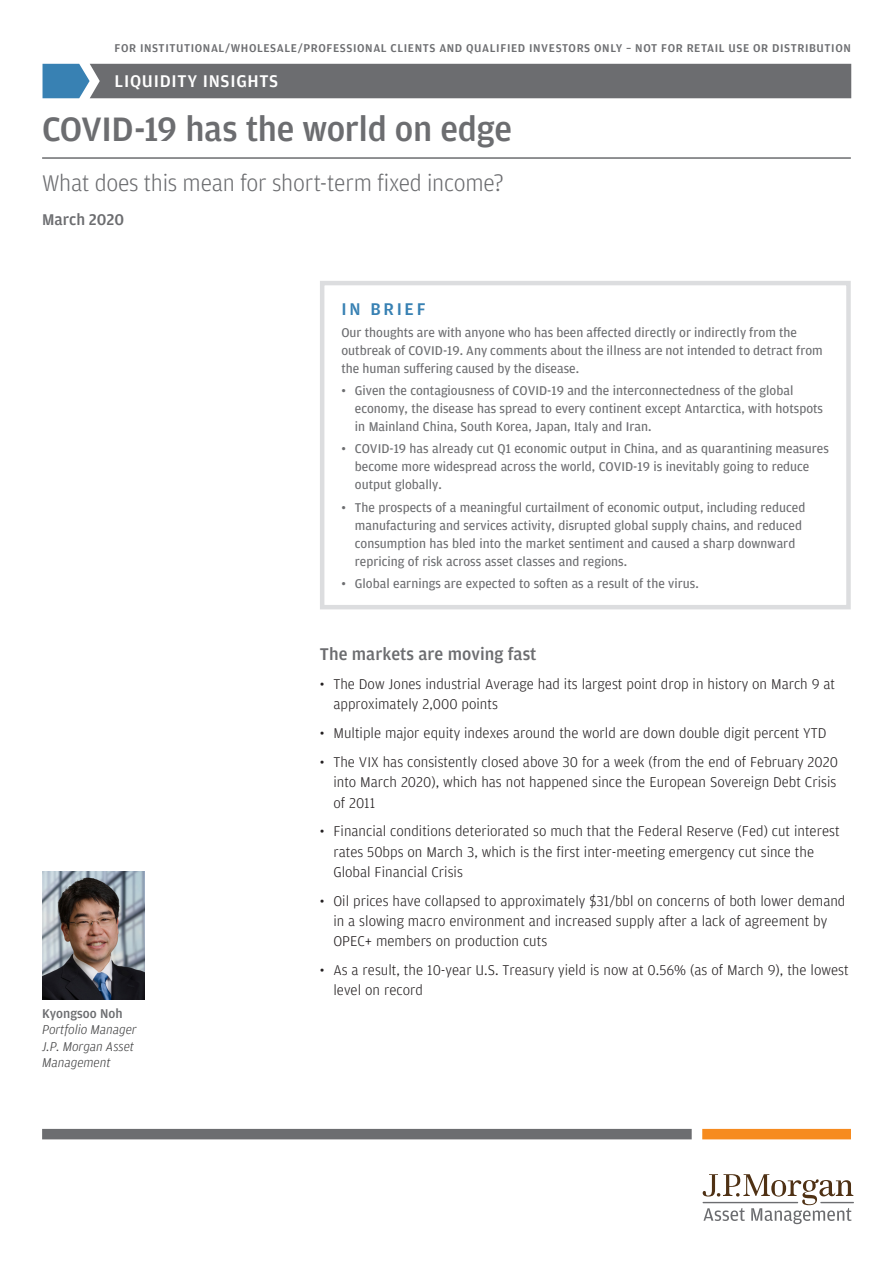
<style>
.page{position:relative;width:893px;height:1263px;background:#fff}
.page>*{position:absolute;margin:0;border:0;box-sizing:border-box;transform-origin:0 0}
.t1{font:500 36px "Amplitude";letter-spacing:-.01em;color:#6c6d70}
.t2{font:300 24px "Amplitude";letter-spacing:-.01em;color:#6c6d70}
._2nd_Subhead{font:500 18px "Amplitude";color:#6c6d70}
.t3{font:500 18px "Amplitude";letter-spacing:.04em;color:#fff}
.Sidebar_Title{font:500 18px "Amplitude";letter-spacing:.15em;color:#3881b3}
.t4{font:500 16.5px "Amplitude";color:#6c6d70}
.t5{font:300 15px/20.2px "Amplitude";color:#231f20}
.Sidebar_Copy{font:13.5px/18px "Amplitude";color:#6c6d70}
.Highlights_Body{font:italic 300 13.5px/16.5px "Amplitude";color:#3e3e3f}
.Highlights_Body-2{font:500 13.5px "Amplitude";color:#6c6d70}
.t6{font:500 12px "Amplitude";letter-spacing:.05em;color:#6c6d70}
</style>
<div class="page">
<div style="left:42px;top:1129px;width:650px;height:10px;background:#6c6d70"></div>
<div style="left:702px;top:1129px;width:149px;height:10px;background:#f68b1f"></div>
<hr style="left:820px;top:1202px;width:34px;height:1px;background:#6c6d70">
<svg style="left:703px;top:1174px;width:150px;height:50px"></svg>
<hr style="left:42px;top:157px;width:809px;height:2px;background:#6c6d70">
<div style="left:43px;top:64px;width:808px;height:34px;background:#6c6d70"></div>
<img style="left:42px;top:871px;width:102px;height:128px">
<div style="left:320px;top:281px;width:531px;height:328px;border:4px solid #dcdddf"></div>
<p class="t6" style="left:115px;top:40px;width:738px">FOR INSTITUTIONAL/WHOLESALE/PROFESSIONAL CLIENTS AND QUALIFIED INVESTORS ONLY – NOT FOR RETAIL USE OR DISTRIBUTION</p>
<h3 class="t3" style="left:115px;top:69px;width:165px">LIQUIDITY INSIGHTS</h3>
<h1 class="t1" style="left:42px;top:106px;width:471px">COVID-19 has the world on edge</h1>
<h2 class="t2" style="left:42px;top:168px;width:463px">What does this mean for short-term fixed income?</h2>
<p class="t4" style="left:42px;top:209px;width:84px">March 2020</p>
<p class="Sidebar_Title" style="left:341px;top:297px;width:86px">IN BRIEF</p>
<p class="Sidebar_Copy" style="left:341px;top:323px;width:483px">Our thoughts are with anyone who has been affected directly or indirectly from the outbreak of COVID-19. Any comments about the illness are not intended to detract from the human suffering caused by the disease.</p>
<p class="Sidebar_Copy" style="left:355px;top:381px;width:470px;text-indent:-14px">• Given the contagiousness of COVID-19 and the interconnectedness of the global economy, the disease has spread to every continent except Antarctica, with hotspots in Mainland China, South Korea, Japan, Italy and Iran.</p>
<p class="Sidebar_Copy" style="left:355px;top:439px;width:475px;text-indent:-14px">• COVID-19 has already cut Q1 economic output in China, and as quarantining measures become more widespread across the world, COVID-19 is inevitably going to reduce output globally.</p>
<p class="Sidebar_Copy" style="left:355px;top:498px;width:452px;text-indent:-14px">• The prospects of a meaningful curtailment of economic output, including reduced manufacturing and services activity, disrupted global supply chains, and reduced consumption has bled into the market sentiment and caused a sharp downward repricing of risk across asset classes and regions.</p>
<p class="Sidebar_Copy" style="left:341px;top:574px;width:359px">• Global earnings are expected to soften as a result of the virus.</p>
<p class="Highlights_Body-2" style="left:42px;top:1004px;width:82px">Kyongsoo Noh</p>
<p class="Highlights_Body" style="left:42px;top:1022px;width:96px">Portfolio Manager</p>
<p class="Highlights_Body" style="left:42px;top:1038px;width:93px">J.P. Morgan Asset<br>Management</p>
<p class="_2nd_Subhead" style="left:320px;top:643px;width:218px">The markets are moving fast</p>
<p class="t5" style="left:333px;top:674px;width:503px;text-indent:-13px">• The Dow Jones industrial Average had its largest point drop in history on March 9 at approximately 2,000 points</p>
<p class="t5" style="left:320px;top:723px;width:508px">• Multiple major equity indexes around the world are down double digit percent YTD</p>
<p class="t5" style="left:333px;top:751px;width:506px;text-align:justify;text-indent:-13px">• The VIX has consistently closed above 30 for a week (from the end of February 2020 into March 2020), which has not happened since the European Sovereign Debt Crisis of 2011</p>
<p class="t5" style="left:333px;top:821px;width:508px;text-indent:-13px">• Financial conditions deteriorated so much that the Federal Reserve (Fed) cut interest rates 50bps on March 3, which is the first inter-meeting emergency cut since the<br>Global Financial Crisis</p>
<p class="t5" style="left:333px;top:890px;width:513px;text-indent:-13px">• Oil prices have collapsed to approximately $31/bbl on concerns of both lower demand in a slowing macro environment and increased supply after a lack of agreement by<br>OPEC+ members on production cuts</p>
<p class="t5" style="left:333px;top:959px;width:517px;text-indent:-13px">• As a result, the 10-year U.S. Treasury yield is now at 0.56% (as of March 9), the lowest level on record</p>
</div>
